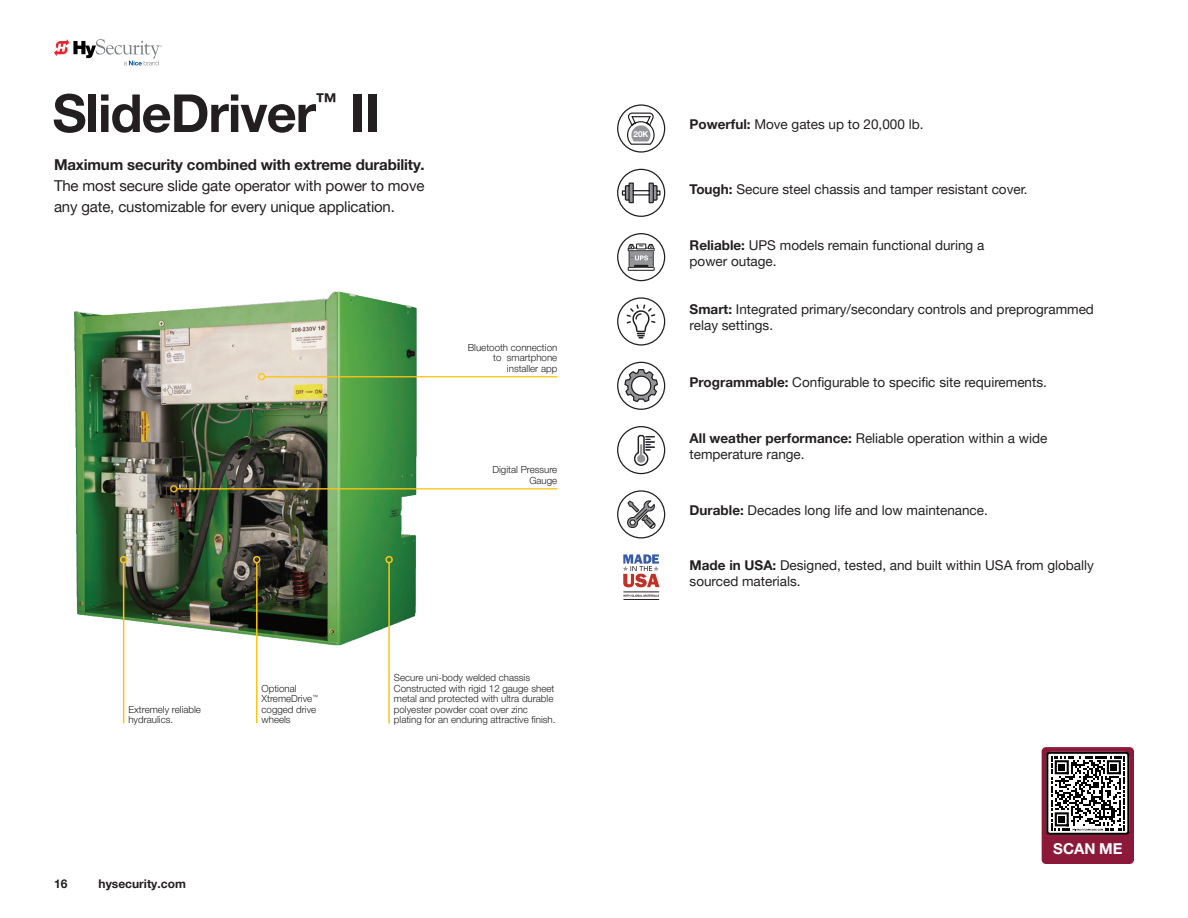
<style>
.page{position:relative;width:1188px;height:918px;background:#fff}
.page>*{position:absolute;margin:0;border:0;box-sizing:border-box;transform-origin:0 0}
.t1{font:700 52.5px "Helvetica Neue LT Pro";letter-spacing:-.02em;color:#231f20}
.t2{font:700 21.9px "Helvetica Neue LT Pro";color:#231f20}
.t3{font:15px/21px "Helvetica Neue LT Pro";letter-spacing:-.01em;color:#231f20}
.t4{font:700 15px "Helvetica Neue LT Pro";letter-spacing:-.01em;color:#231f20}
.t5{font:700 15px "Helvetica Neue LT Pro";letter-spacing:.01em;color:#fff}
.t6{font:13.5px/16.2px "Helvetica Neue LT Pro";color:#231f20}
.t7{font:700 12px "Helvetica Neue LT Pro";color:#231f20}
.t8{font:300 9.75px/10.5px "Helvetica Neue LT Pro";color:#231f20}
.t9{font:700 8.1px "Helvetica Neue LT Pro";color:#fff}
.s1{font-weight:700}
</style>
<div class="page">
<svg style="left:54px;top:39px;width:108px;height:26px"></svg>
<svg style="left:617px;top:104px;width:48px;height:49px"></svg>
<svg style="left:617px;top:169px;width:48px;height:48px"></svg>
<div style="left:633px;top:190px;width:17px;height:6px;border:1px solid #231f20"></div>
<svg style="left:617px;top:233px;width:48px;height:48px"></svg>
<svg style="left:617px;top:297px;width:48px;height:49px"></svg>
<svg style="left:617px;top:362px;width:48px;height:48px"></svg>
<svg style="left:617px;top:426px;width:48px;height:48px"></svg>
<svg style="left:617px;top:490px;width:48px;height:49px"></svg>
<svg style="left:623px;top:554px;width:37px;height:33px"></svg>
<svg style="left:623px;top:595px;width:36px;height:2px"></svg>
<hr style="left:623px;top:592px;width:36px;height:1px;background:#231f20">
<hr style="left:623px;top:599px;width:36px;height:1px;background:#231f20">
<div style="left:1042px;top:747px;width:92px;height:117px;background:#8c1939;border-radius:4px"></div>
<svg style="left:1046px;top:752px;width:83px;height:83px;background:#838383"></svg>
<img style="left:74px;top:291px;width:355px;height:359px">
<hr style="left:177px;top:488px;width:380px;height:2px;background:#fec40e">
<div style="left:170px;top:485px;width:8px;height:8px;border:2px solid #fec40e;border-radius:50%"></div>
<hr style="left:265px;top:376px;width:292px;height:1px;background:#fec40e">
<div style="left:258px;top:373px;width:7px;height:7px;border:2px solid #fec40e;border-radius:50%"></div>
<hr style="left:123px;top:563px;width:1px;height:160px;background:#fec40e">
<div style="left:120px;top:556px;width:7px;height:7px;border:2px solid #fec40e;border-radius:50%"></div>
<hr style="left:256px;top:563px;width:2px;height:160px;background:#fec40e">
<div style="left:253px;top:556px;width:8px;height:7px;border:2px solid #fec40e;border-radius:50%"></div>
<hr style="left:388px;top:563px;width:2px;height:160px;background:#fec40e">
<div style="left:385px;top:556px;width:8px;height:7px;border:2px solid #fec40e;border-radius:50%"></div>
<h1 class="t1" style="left:52px;top:81px;width:265px">SlideDriver</h1>
<h2 class="t2" style="left:315px;top:88px;width:23px">™</h2>
<h1 class="t1" style="left:350px;top:81px;width:31px">II</h1>
<p class="t4" style="left:54px;top:156px;width:372px">Maximum security combined with extreme durability.</p>
<p class="t3" style="left:54px;top:175px;width:372px">The most secure slide gate operator with power to move any gate, customizable for every unique application.</p>
<p class="t8" style="left:468px;top:342px;width:91px;text-align:right">Bluetooth connection to smartphone installer app</p>
<p class="t8" style="left:493px;top:464px;width:66px;text-align:right">Digital Pressure<br>Gauge</p>
<p class="t8" style="left:128px;top:704px;width:74px">Extremely reliable hydraulics.</p>
<p class="t8" style="left:262px;top:683px;width:58px">Optional<br>XtremeDrive<sup>™ </sup>cogged drive wheels</p>
<p class="t8" style="left:394px;top:672px;width:163px">Secure uni-body welded chassis Constructed with rigid 12 gauge sheet metal and protected with ultra durable polyester powder coat over zinc plating for an enduring attractive finish.</p>
<p class="t7" style="left:54px;top:876px;width:15px">16</p>
<p class="t7" style="left:99px;top:876px;width:89px">hysecurity.com</p>
<p class="t9" style="left:633px;top:130px;width:16px">20K</p>
<p class="t6" style="left:690px;top:116px;width:235px"><span class="s1">Powerful:</span> Move gates up to 20,000 lb.</p>
<p class="t6" style="left:690px;top:180px;width:340px"><span class="s1">Tough:</span> Secure steel chassis and tamper resistant cover.</p>
<p class="t6" style="left:690px;top:237px;width:296px"><span class="s1">Reliable:</span> UPS models remain functional during a power outage.</p>
<p class="t6" style="left:690px;top:301px;width:406px"><span class="s1">Smart:</span> Integrated primary/secondary controls and preprogrammed relay settings.</p>
<p class="t6" style="left:690px;top:373px;width:359px"><span class="s1">Programmable:</span> Configurable to specific site requirements.</p>
<p class="t6" style="left:690px;top:430px;width:359px"><span class="s1">All weather performance:</span> Reliable operation within a wide temperature range.</p>
<p class="t6" style="left:690px;top:502px;width:300px"><span class="s1">Durable:</span> Decades long life and low maintenance.</p>
<p class="t6" style="left:690px;top:557px;width:406px"><span class="s1">Made in USA:</span> Designed, tested, and built within USA from globally sourced materials.</p>
<p class="t5" style="left:1053px;top:840px;width:71px">SCAN ME</p>
</div>
